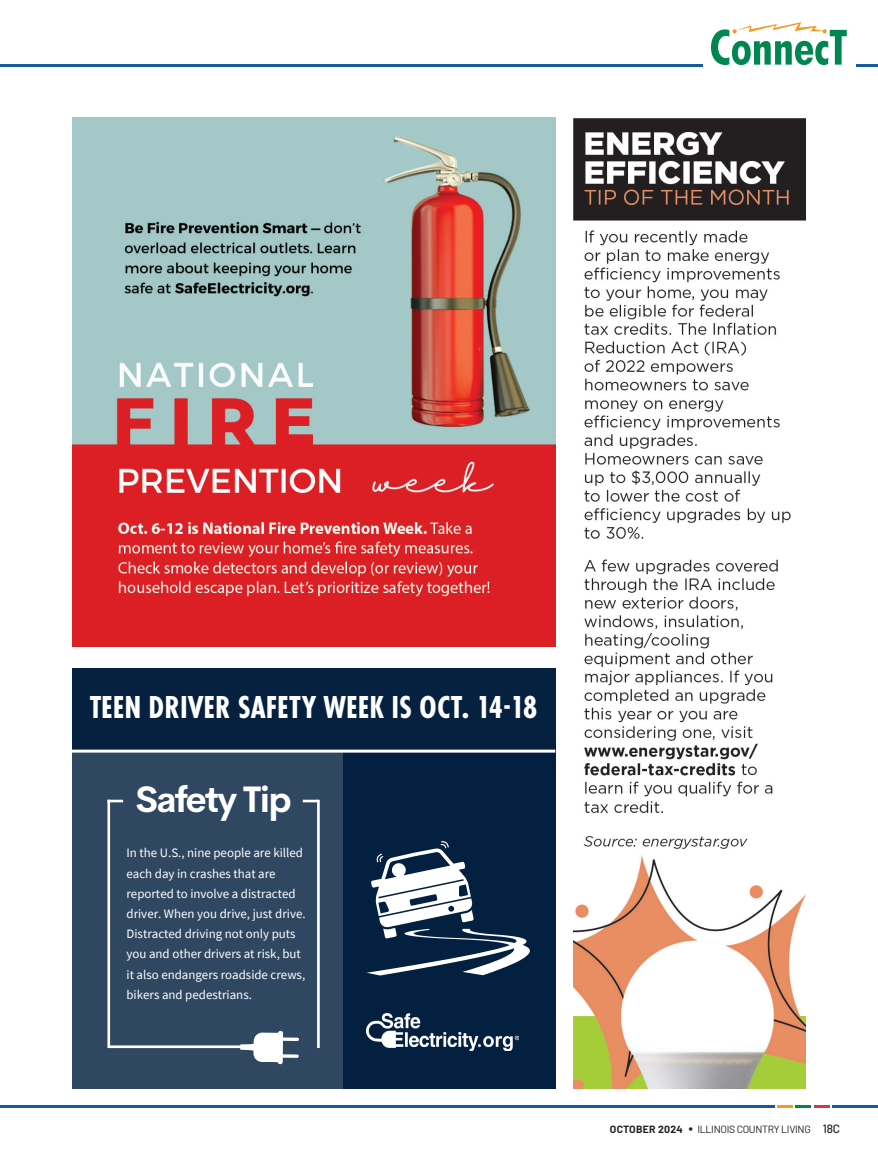
<style>
.page{position:relative;width:878px;height:1161px;background:#fff}
.page>*{position:absolute;margin:0;border:0;box-sizing:border-box;transform-origin:0 0}
.t1{font:700 36.15px "Cerebri Sans";letter-spacing:-.05em;color:#fff}
.t2{font:700 33px "Futura PT Cond";color:#fff}
.t3{font:12.9px/20.2px "Source Sans Pro";color:#fff}
.t4{font:10.5px "Barlow";letter-spacing:-.03em;color:#231f20}
.s1{font-weight:700}
.s2{font-size:15px}
.s3{font-weight:500;font-size:12px}
</style>
<div class="page">
<img style="left:573px;top:118px;width:232px;height:971px">
<img style="left:72px;top:117px;width:483px;height:530px">
<div style="left:72px;top:738px;width:483px;height:351px;background:#042040"></div>
<div style="left:72px;top:738px;width:271px;height:351px;background:#304761"></div>
<img style="left:366px;top:1013px;width:152px;height:37px">
<hr style="left:107px;top:800px;width:3px;height:248px;background:#fff">
<hr style="left:317px;top:800px;width:3px;height:248px;background:#fff">
<hr style="left:110px;top:1045px;width:163px;height:3px;background:#fff">
<svg style="left:107px;top:800px;width:16px;height:2px"></svg>
<svg style="left:303px;top:800px;width:14px;height:2px"></svg>
<svg style="left:240px;top:1031px;width:59px;height:33px"></svg>
<svg style="left:367px;top:841px;width:163px;height:135px"></svg>
<div style="left:72px;top:668px;width:483px;height:83px;background:#062140"></div>
<hr style="left:72px;top:750px;width:483px;height:3px;background:#fff">
<hr style="left:0;top:64px;width:702px;height:3px;background:#145b9c">
<hr style="left:855px;top:64px;width:23px;height:3px;background:#145b9c">
<hr style="left:777px;top:1105px;width:16px;height:3px;background:#f79821">
<hr style="left:0;top:1105px;width:774px;height:3px;background:#145b9c">
<hr style="left:813px;top:1105px;width:16px;height:3px;background:#d83547">
<hr style="left:831px;top:1105px;width:47px;height:3px;background:#145b9c">
<hr style="left:795px;top:1105px;width:16px;height:3px;background:#008751">
<svg style="left:711px;top:22px;width:135px;height:43px"></svg>
<h2 class="t2" style="left:90px;top:688px;width:448px">TEEN DRIVER SAFETY WEEK IS OCT. 14-18</h2>
<h1 class="t1" style="left:136px;top:770px;width:157px">Safety Tip</h1>
<p class="t3" style="left:126px;top:843px;width:181px">In the U.S., nine people are killed each day in crashes that are reported to involve a distracted driver. When you drive, just drive.<br>Distracted driving not only puts you and other drivers at risk, but it also endangers roadside crews, bikers and pedestrians.</p>
<p class="t4" style="left:610px;top:1123px;width:231px"><span class="s1">OCTOBER 2024</span> <span class="s2">•</span> ILLINOIS COUNTRY LIVING <span class="s3">18C</span></p>
</div>
